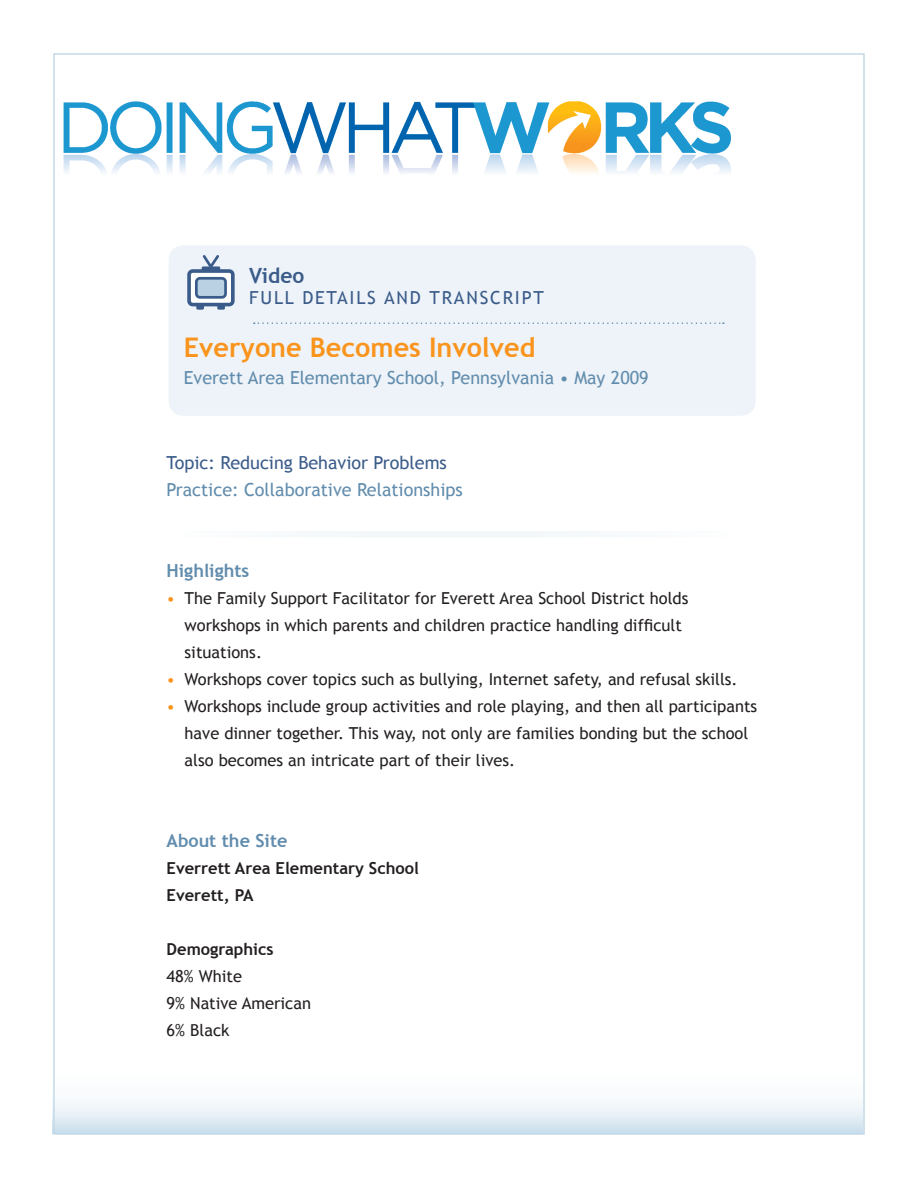
<style>
.page{position:relative;width:918px;height:1188px;background:#fff}
.page>*{position:absolute;margin:0;border:0;box-sizing:border-box;transform-origin:0 0}
.location_date{font:700 27px "Trebuchet MS";color:#fa941c}
.t1{font:700 21px "Trebuchet MS";color:#3b5c8a}
.location_date-2{font:18px "Trebuchet MS";color:#618cad}
.t2{font:18px "Trebuchet MS";color:#3b5c8a}
.t3{font:700 18px "Trebuchet MS";color:#618cad}
.t4{font:16.5px/27px "Trebuchet MS";color:#231f20}
.t5{font:700 16.5px "Trebuchet MS";color:#231f20}
.s1{color:#fa941c}
</style>
<div class="page">
<svg style="left:56px;top:1102px;width:806px;height:30px"></svg>
<div style="left:171px;top:531px;width:564px;height:6px;border:2px solid #fff"></div>
<div style="left:169px;top:245px;width:587px;height:171px;background:#edf3f8;border-radius:15px"></div>
<div style="left:189px;top:271px;width:44px;height:34px;background:#fff;border-radius:4px"></div>
<div style="left:187px;top:269px;width:48px;height:37px;border:4px solid #3b5c8a;border-radius:4px"></div>
<div style="left:196px;top:278px;width:30px;height:19px;background:#bad1e3;border-radius:4px"></div>
<div style="left:195px;top:277px;width:32px;height:22px;border:3px solid #3b5c8a;border-radius:4px"></div>
<svg style="left:200px;top:255px;width:22px;height:17px"></svg>
<svg style="left:196px;top:304px;width:8px;height:6px"></svg>
<svg style="left:217px;top:304px;width:8px;height:6px"></svg>
<svg style="left:254px;top:322px;width:470px;height:2px"></svg>
<img style="left:63px;top:101px;width:668px;height:72px">
<p class="t1" style="left:249px;top:263px;width:57px">Video</p>
<p class="t2" style="left:249px;top:287px;width:77px">Full Detai</p>
<p class="t2" style="left:356px;top:287px;width:41px">ls and</p>
<p class="t2" style="left:429px;top:287px;width:25px">Transcript</p>
<p class="location_date" style="left:184px;top:331px;width:353px">Everyone Becomes Involved</p>
<p class="location_date-2" style="left:184px;top:367px;width:466px">Everett Area Elementary School, Pennsylvania • May 2009</p>
<p class="t2" style="left:167px;top:452px;width:282px">Topic: Reducing Behavior Problems</p>
<p class="location_date-2" style="left:167px;top:479px;width:298px">Practice: Collaborative Relationships</p>
<p class="t3" style="left:167px;top:560px;width:84px">Highlights</p>
<p class="t4" style="left:185px;top:585px;width:505px;text-indent:-18px"><span class="s1">•</span> The Family Support Facilitator for Everett Area School District holds workshops in which parents and children practice handling difficult situations.</p>
<p class="t4" style="left:167px;top:666px;width:573px"><span class="s1">•</span> Workshops cover topics such as bullying, Internet safety, and refusal skills.</p>
<p class="t4" style="left:185px;top:693px;width:574px;text-indent:-18px"><span class="s1">•</span> Workshops include group activities and role playing, and then all participants have dinner together. This way, not only are families bonding but the school also becomes an intricate part of their lives.</p>
<p class="t3" style="left:167px;top:830px;width:122px">About the Site</p>
<p class="t5" style="left:167px;top:858px;width:254px">Everrett Area Elementary School</p>
<p class="t5" style="left:167px;top:885px;width:89px">Everett, PA</p>
<p class="t5" style="left:167px;top:939px;width:109px">Demographics</p>
<p class="t4" style="left:167px;top:963px;width:77px">48% White</p>
<p class="t4" style="left:167px;top:990px;width:146px">9% Native American</p>
<p class="t4" style="left:167px;top:1017px;width:64px">6% Black</p>
</div>
